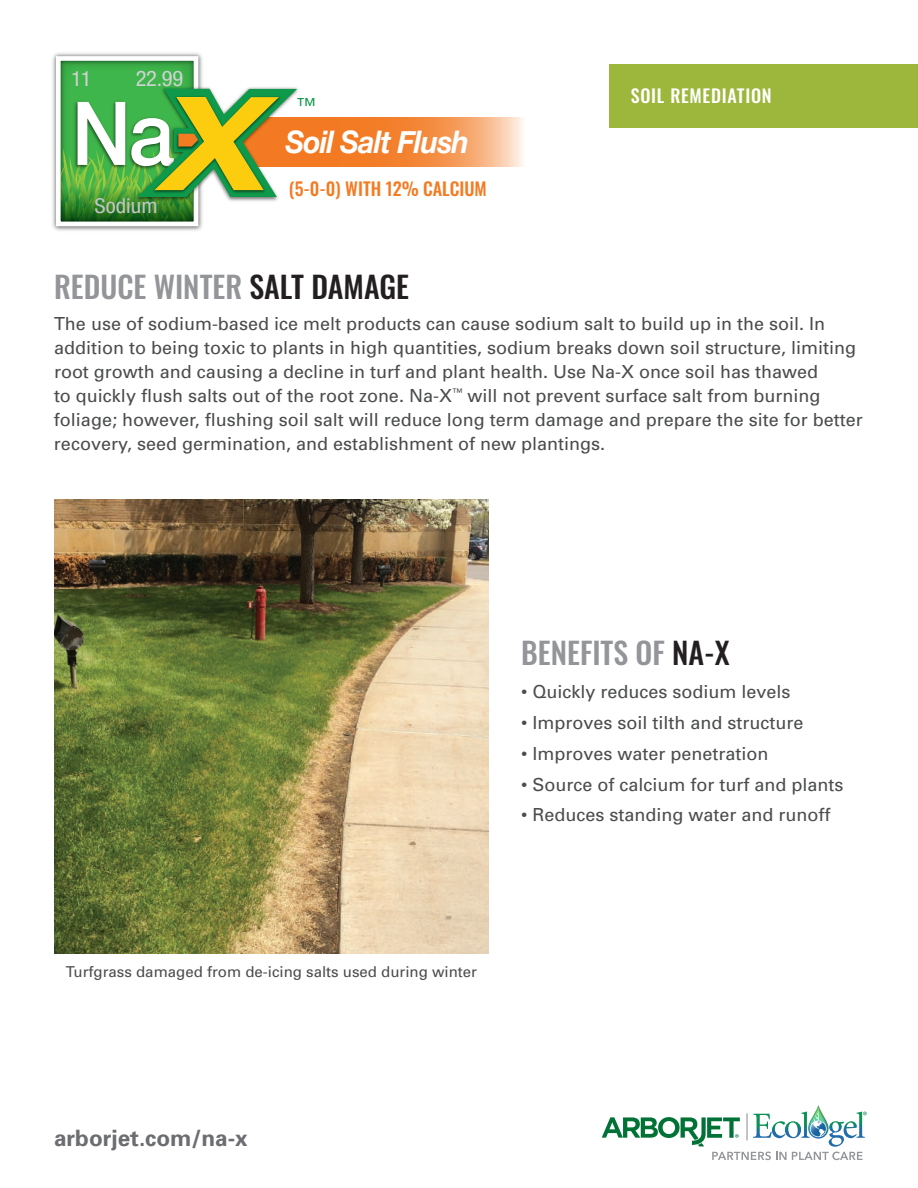
<style>
.page{position:relative;width:918px;height:1188px;background:#fff}
.page>*{position:absolute;margin:0;border:0;box-sizing:border-box;transform-origin:0 0}
.t1{font:500 88.2px "Helvetica Neue";color:#fff;scale:.93 1}
.t2{font:italic 700 31.05px "Helvetica Neue";letter-spacing:-.03em;color:#fff;scale:.93 1}
.t3{font:500 30px "Oswald";color:#939598}
.t4{font:700 22.5px "Univers";color:#6c6d70}
.t5{font:condensed 21.45px "Helvetica Neue";color:#d1d2d4;scale:1.05 1}
.t6{font:condensed 21px "Helvetica Neue";color:#d1d2d4;scale:1.07 1}
.t7{font:condensed 20.55px "Helvetica Neue";letter-spacing:.005em;color:#c3c4c4;scale:1.09 1}
.t8{font:condensed 19.65px "Helvetica Neue";color:#0f9a4b}
.t9{font:18px/24px "Univers";color:#4b4c4d}
.t10{font:500 18px "Oswald";color:#f37b22}
.t11{font:500 18px "Oswald";letter-spacing:.04em;color:#fff}
.t12{font:15px "Univers";color:#4b4c4d}
.s1{color:#231f20}
</style>
<div class="page">
<svg style="left:602px;top:1106px;width:265px;height:54px"></svg>
<img style="left:52px;top:53px;width:151px;height:178px">
<div style="left:56px;top:56px;width:142px;height:170px;border:5px solid #fff"></div>
<svg style="left:302px;top:117px;width:221px;height:50px;background:#f5944e"></svg>
<img style="left:132px;top:85px;width:170px;height:82px">
<svg style="left:58px;top:89px;width:239px;height:134px;background:#80aa52"></svg>
<div style="left:609px;top:65px;width:309px;height:63px;background:#9db73d"></div>
<img style="left:54px;top:499px;width:435px;height:455px">
<p class="t6" style="left:71px;top:66px;width:20px">11</p>
<p class="t5" style="left:136px;top:66px;width:47px">22.99</p>
<h1 class="t1" style="left:72px;top:63px;width:112px">Na</h1>
<p class="t7" style="left:94px;top:194px;width:59px">Sodium</p>
<p class="t8" style="left:296px;top:93px;width:21px">™</p>
<h2 class="t2" style="left:286px;top:118px;width:199px">Soil Salt Flush</h2>
<p class="t10" style="left:289px;top:180px;width:199px">(5-0-0) WITH 12% CALCIUM</p>
<h3 class="t3" style="left:54px;top:271px;width:357px">REDUCE WINTER <span class="s1">SALT DAMAGE</span></h3>
<p class="t11" style="left:631px;top:87px;width:142px">SOIL REMEDIATION</p>
<p class="t9" style="left:54px;top:311px;width:810px">The use of sodium-based ice melt products can cause sodium salt to build up in the soil. In addition to being toxic to plants in high quantities, sodium breaks down soil structure, limiting root growth and causing a decline in turf and plant health. Use Na-X once soil has thawed<br>to quickly flush salts out of the root zone. Na-X<sup>™</sup> will not prevent surface salt from burning foliage; however, flushing soil salt will reduce long term damage and prepare the site for better recovery, seed germination, and establishment of new plantings.</p>
<h3 class="t3" style="left:521px;top:637px;width:210px">BENEFITS OF <span class="s1">NA-X</span></h3>
<p class="t9" style="left:521px;top:680px;width:271px">• Quickly reduces sodium levels</p>
<p class="t9" style="left:521px;top:710px;width:284px">• Improves soil tilth and structure</p>
<p class="t9" style="left:521px;top:741px;width:249px">• Improves water penetration</p>
<p class="t9" style="left:521px;top:772px;width:324px">• Source of calcium for turf and plants</p>
<p class="t9" style="left:521px;top:803px;width:311px">• Reduces standing water and runoff</p>
<p class="t12" style="left:66px;top:962px;width:413px">Turfgrass damaged from de-icing salts used during winter</p>
<p class="t4" style="left:54px;top:1124px;width:195px">arborjet.com/na-x</p>
</div>
